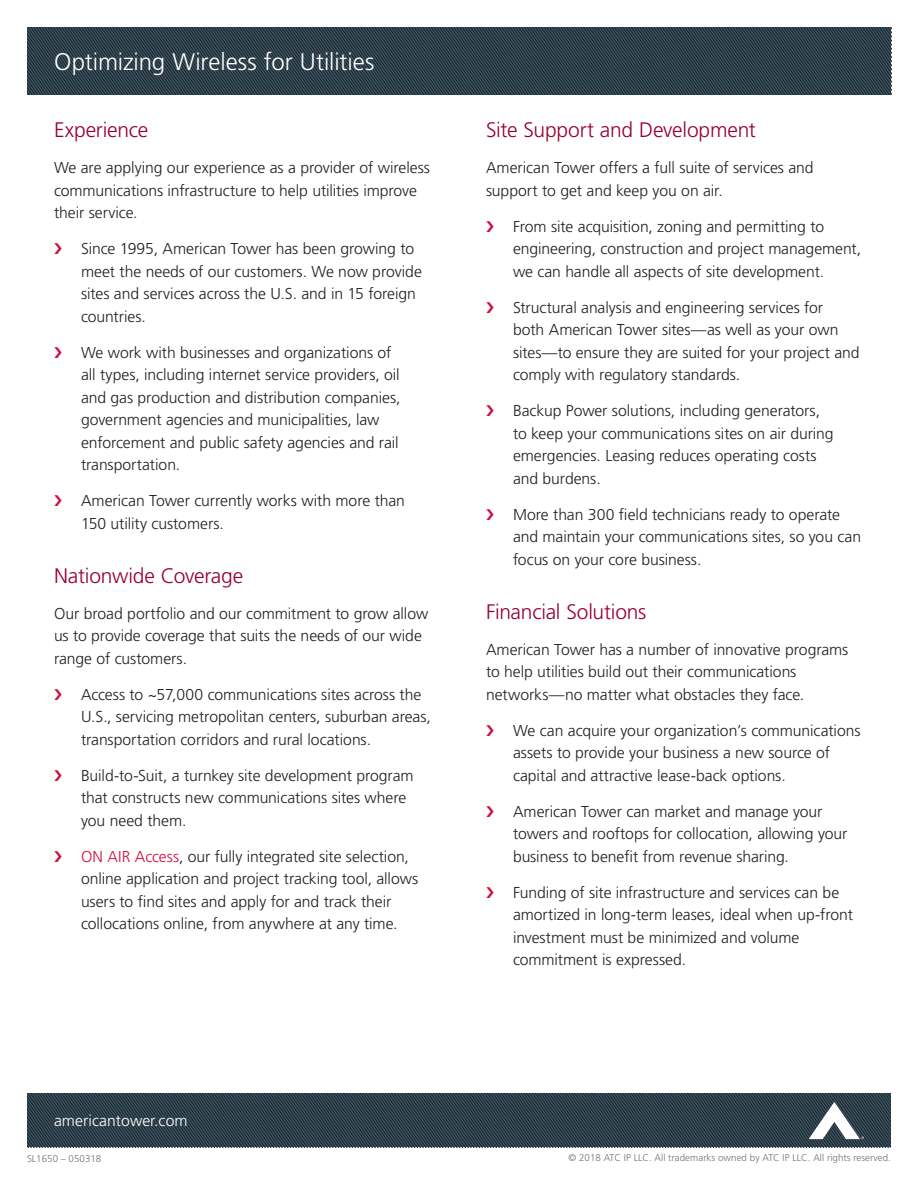
<style>
.page{position:relative;width:918px;height:1188px;background:#fff}
.page>*{position:absolute;margin:0;border:0;box-sizing:border-box;transform-origin:0 0}
.P2_Back_Page_Header{font:300 24px "Frutiger LT Std";color:#fff}
.H1_Header{font:300 21px "Frutiger LT Std";letter-spacing:-.01em;color:#98012d}
.Body_Copy{font:300 15.75px/22.5px "Frutiger LT Std";letter-spacing:-.005em;color:#231f20}
.t1{font:300 15.75px "Frutiger LT Std";letter-spacing:.005em;color:#fff}
.t2{font:300 9.75px "Frutiger LT Std";letter-spacing:.005em;color:#6a747b}
.s1{color:#d10e40}
</style>
<div class="page">
<svg style="left:27px;top:1094px;width:469px;height:54px;background:#30414b"></svg>
<svg style="left:496px;top:1094px;width:395px;height:54px;background:#374852"></svg>
<svg style="left:27px;top:27px;width:469px;height:68px;background:#2e3f4a"></svg>
<svg style="left:496px;top:27px;width:395px;height:68px;background:#2e3f4a"></svg>
<p class="P2_Back_Page_Header" style="left:54px;top:48px;width:322px">Optimizing Wireless for Utilities</p>
<p class="H1_Header" style="left:54px;top:118px;width:96px">Experience</p>
<p class="Body_Copy" style="left:54px;top:157px;width:378px">We are applying our experience as a provider of wireless communications infrastructure to help utilities improve their service.</p>
<p class="Body_Copy" style="left:81px;top:238px;width:342px">Since 1995, American Tower has been growing to meet the needs of our customers. We now provide sites and services across the U.S. and in 15 foreign countries.</p>
<p class="Body_Copy" style="left:81px;top:341px;width:321px">We work with businesses and organizations of all types, including internet service providers, oil and gas production and distribution companies, government agencies and municipalities, law enforcement and public safety agencies and rail transportation.</p>
<p class="Body_Copy" style="left:81px;top:490px;width:326px">American Tower currently works with more than<br>150 utility customers.</p>
<p class="H1_Header" style="left:54px;top:564px;width:191px">Nationwide Coverage</p>
<p class="Body_Copy" style="left:54px;top:602px;width:376px">Our broad portfolio and our commitment to grow allow us to provide coverage that suits the needs of our wide range of customers.</p>
<p class="Body_Copy" style="left:81px;top:683px;width:351px">Access to ~57,000 communications sites across the<br>U.S., servicing metropolitan centers, suburban areas, transportation corridors and rural locations.</p>
<p class="Body_Copy" style="left:81px;top:764px;width:334px">Build-to-Suit, a turnkey site development program that constructs new communications sites where you need them.</p>
<p class="Body_Copy" style="left:81px;top:845px;width:339px"><span class="s1">ON AIR Access</span>, our fully integrated site selection, online application and project tracking tool, allows users to find sites and apply for and track their collocations online, from anywhere at any time.</p>
<p class="H1_Header" style="left:486px;top:118px;width:271px">Site Support and Development</p>
<p class="Body_Copy" style="left:486px;top:157px;width:329px">American Tower offers a full suite of services and support to get and keep you on air.</p>
<p class="Body_Copy" style="left:513px;top:215px;width:350px">From site acquisition, zoning and permitting to engineering, construction and project management, we can handle all aspects of site development.</p>
<p class="Body_Copy" style="left:513px;top:296px;width:348px">Structural analysis and engineering services for<br>both American Tower sites—as well as your own sites—to ensure they are suited for your project and comply with regulatory standards.</p>
<p class="Body_Copy" style="left:513px;top:400px;width:322px">Backup Power solutions, including generators, to keep your communications sites on air during emergencies. Leasing reduces operating costs and burdens.</p>
<p class="Body_Copy" style="left:513px;top:503px;width:350px">More than 300 field technicians ready to operate and maintain your communications sites, so you can focus on your core business.</p>
<p class="H1_Header" style="left:486px;top:600px;width:162px">Financial Solutions</p>
<p class="Body_Copy" style="left:486px;top:638px;width:364px">American Tower has a number of innovative programs to help utilities build out their communications networks—no matter what obstacles they face.</p>
<p class="Body_Copy" style="left:513px;top:719px;width:349px">We can acquire your organization’s communications assets to provide your business a new source of capital and attractive lease-back options.</p>
<p class="Body_Copy" style="left:513px;top:800px;width:336px">American Tower can market and manage your towers and rooftops for collocation, allowing your business to benefit from revenue sharing.</p>
<p class="Body_Copy" style="left:513px;top:881px;width:341px">Funding of site infrastructure and services can be amortized in long-term leases, ideal when up-front investment must be minimized and volume commitment is expressed.</p>
<p class="t1" style="left:54px;top:1112px;width:135px">americantower.com</p>
<p class="t2" style="left:27px;top:1153px;width:76px">SL1650 – 050318</p>
<p class="t2" style="left:569px;top:1152px;width:324px">© 2018 ATC IP LLC. All trademarks owned by ATC IP LLC. All rights reserved.</p>
</div>
